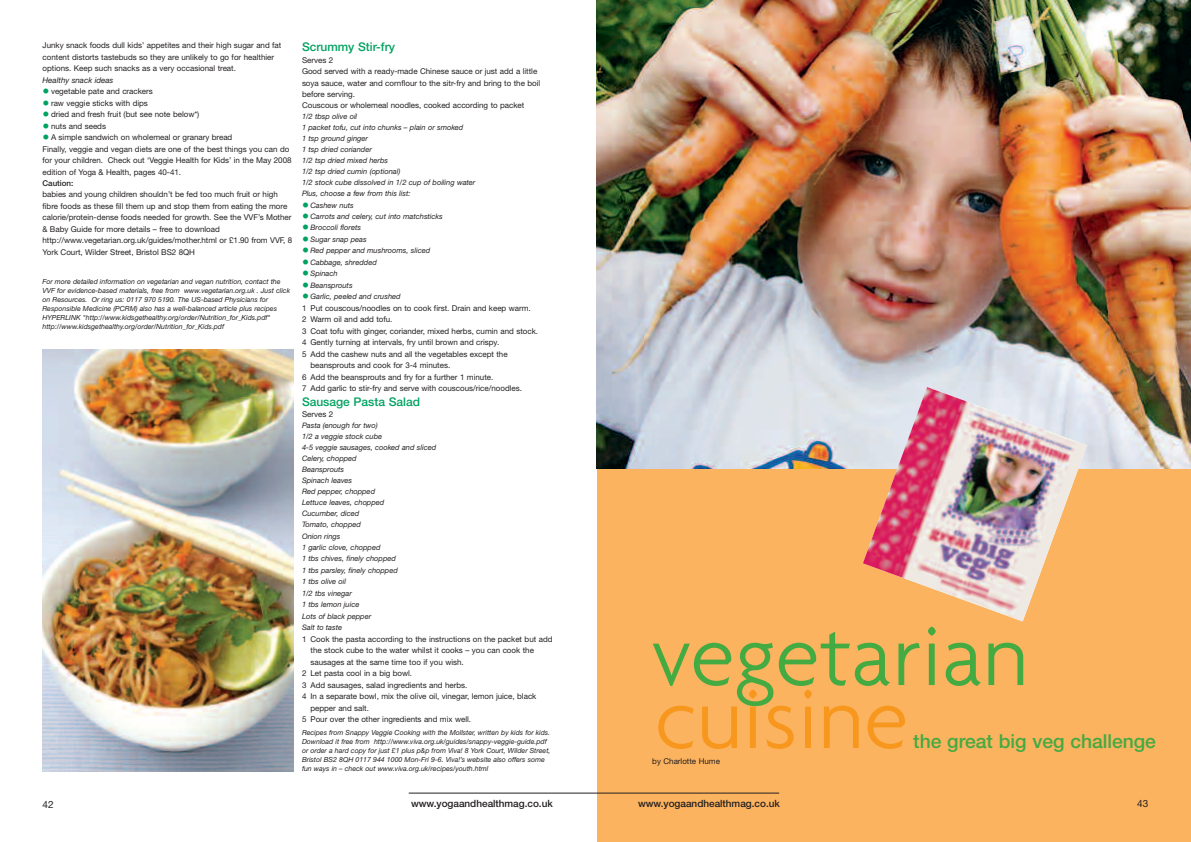
<style>
.page{position:relative;width:1191px;height:842px;background:#fff}
.page>*{position:absolute;margin:0;border:0;box-sizing:border-box;transform-origin:0 0}
.t1{font:300 91.6px "Agenda";color:#f7971d}
.t2{font:300 91.4px "Agenda";color:#44aa42}
.t3{font:500 19.3px "Helvetica Neue";color:#44aa42}
.t4{font:500 12px "Helvetica Neue";color:#00a261}
.t5{font:500 10px "Helvetica Neue";color:#231f20}
.t6{font:10px "Helvetica Neue";color:#231f20}
.t7{font:8px/11.5px "Helvetica Neue";color:#231f20}
.t8{font:italic 8px "Helvetica Neue";color:#231f20}
.t9{font:500 8px "Helvetica Neue";color:#231f20}
.t10{font:italic 7.5px/11.2px "Helvetica Neue";color:#231f20}
.t11{font:italic 7px/9px "Helvetica Neue";color:#231f20}
.s1{font-weight:500;font-size:14px;color:#00a261}
.s2{font-weight:500;font-style:normal;font-size:14px;color:#00a261}
</style>
<div class="page">
<div style="left:597px;top:462px;width:594px;height:380px;background:#fbb35f"></div>
<img style="left:597px;top:0;width:594px;height:469px">
<hr style="left:409px;top:793px;width:370px;height:1px;background:#231f20">
<img style="left:863px;top:387px;width:223px;height:234px">
<img style="left:43px;top:349px;width:250px;height:422px">
<p class="t7" style="left:43px;top:40px;width:240px">Junky snack foods dull kids’ appetites and their high sugar and fat content distorts tastebuds so they are unlikely to go for healthier options. Keep such snacks as a very occasional treat.</p>
<p class="t8" style="left:43px;top:77px;width:72px">Healthy snack ideas</p>
<p class="t7" style="left:43px;top:86px;width:112px"><span class="s1">•</span> vegetable pate and crackers</p>
<p class="t7" style="left:43px;top:98px;width:107px"><span class="s1">•</span> raw veggie sticks with dips</p>
<p class="t7" style="left:43px;top:109px;width:158px"><span class="s1">•</span> dried and fresh fruit (but see note below*)</p>
<p class="t7" style="left:43px;top:121px;width:65px"><span class="s1">•</span> nuts and seeds</p>
<p class="t7" style="left:43px;top:132px;width:250px"><span class="s1">•</span> A simple sandwich on wholemeal or granary bread<br>Finally, veggie and vegan diets are one of the best things you can do for your children. Check out ‘Veggie Health for Kids’ in the May 2008 edition of Yoga &amp; Health, pages 40-41.</p>
<p class="t9" style="left:43px;top:180px;width:32px">Caution:</p>
<p class="t7" style="left:43px;top:190px;width:251px">babies and young children shouldn’t be fed too much fruit or high fibre foods as these fill them up and stop them from eating the more calorie/protein-dense foods needed for growth. See the VVF’s Mother &amp; Baby Guide for more details – free to download http://www.vegetarian.org.uk/guides/mother.html or £1.90 from VVF, 8<br>York Court, Wilder Street, Bristol BS2 8QH</p>
<p class="t11" style="left:43px;top:278px;width:249px">For more detailed information on vegetarian and vegan nutrition, contact the VVF for evidence-based materials, free from www.vegetarian.org.uk . Just click on Resources. Or ring us: 0117 970 5190. The US-based Physicians for Responsible Medicine (PCRM) also has a well-balanced article plus recipes HYPERLINK "http://www.kidsgethealthy.org/order/Nutrition_for_Kids.pdf" http://www.kidsgethealthy.org/order/Nutrition_for_Kids.pdf</p>
<h3 class="t4" style="left:302px;top:43px;width:95px">Scrummy Stir-fry</h3>
<p class="t7" style="left:302px;top:55px;width:240px">Serves 2<br>Good served with a ready-made Chinese sauce or just add a little soya sauce, water and cornflour to the sitr-fry and bring to the boil before serving.<br>Couscous or wholemeal noodles, cooked according to packet</p>
<p class="t10" style="left:302px;top:112px;width:175px">1/2 tbsp olive oil<br>1 packet tofu, cut into chunks – plain or smoked<br>1 tsp ground ginger<br>1 tsp dried coriander<br>1/2 tsp dried mixed herbs<br>1/2 tsp dried cumin (optional)<br>1/2 stock cube dissolved in 1/2 cup of boiling water<br>Plus, choose a few from this list:</p>
<p class="t10" style="left:302px;top:200px;width:53px"><span class="s2">•</span> Cashew nuts</p>
<p class="t10" style="left:302px;top:211px;width:142px"><span class="s2">•</span> Carrots and celery, cut into matchsticks</p>
<p class="t10" style="left:302px;top:223px;width:61px"><span class="s2">•</span> Broccoli florets</p>
<p class="t10" style="left:302px;top:234px;width:66px"><span class="s2">•</span> Sugar snap peas</p>
<p class="t10" style="left:302px;top:246px;width:130px"><span class="s2">•</span> Red pepper and mushrooms, sliced</p>
<p class="t10" style="left:302px;top:257px;width:76px"><span class="s2">•</span> Cabbage, shredded</p>
<p class="t10" style="left:302px;top:269px;width:37px"><span class="s2">•</span> Spinach</p>
<p class="t10" style="left:302px;top:280px;width:52px"><span class="s2">•</span> Beansprouts</p>
<p class="t10" style="left:302px;top:292px;width:100px"><span class="s2">•</span> Garlic, peeled and crushed</p>
<p class="t7" style="left:302px;top:303px;width:230px">1 Put couscous/noodles on to cook first. Drain and keep warm.</p>
<p class="t7" style="left:302px;top:314px;width:92px">2 Warm oil and add tofu.</p>
<p class="t7" style="left:302px;top:326px;width:237px">3 Coat tofu with ginger, coriander, mixed herbs, cumin and stock.</p>
<p class="t7" style="left:302px;top:337px;width:199px">4 Gently turning at intervals, fry until brown and crispy.</p>
<p class="t7" style="left:302px;top:349px;width:207px">5 Add the cashew nuts and all the vegetables except the</p>
<p class="t7" style="left:310px;top:360px;width:141px">beansprouts and cook for 3-4 minutes.</p>
<p class="t7" style="left:302px;top:372px;width:193px">6 Add the beansprouts and fry for a further 1 minute.</p>
<p class="t7" style="left:302px;top:383px;width:222px">7 Add garlic to stir-fry and serve with couscous/rice/noodles.</p>
<h3 class="t4" style="left:302px;top:397px;width:119px">Sausage Pasta Salad</h3>
<p class="t7" style="left:302px;top:409px;width:33px">Serves 2</p>
<p class="t10" style="left:302px;top:420px;width:136px">Pasta (enough for two)<br>1/2 a veggie stock cube<br>4-5 veggie sausages, cooked and sliced<br>Celery, chopped<br>Beansprouts<br>Spinach leaves<br>Red pepper, chopped<br>Lettuce leaves, chopped<br>Cucumber, diced<br>Tomato, chopped<br>Onion rings<br>1 garlic clove, chopped<br>1 tbs chives, finely chopped<br>1 tbs parsley, finely chopped<br>1 tbs olive oil<br>1/2 tbs vinegar<br>1 tbs lemon juice<br>Lots of black pepper<br>Salt to taste</p>
<p class="t7" style="left:302px;top:634px;width:252px">1 Cook the pasta according to the instructions on the packet but add</p>
<p class="t7" style="left:310px;top:645px;width:225px">the stock cube to the water whilst it cooks – you can cook the</p>
<p class="t7" style="left:310px;top:657px;width:155px">sausages at the same time too if you wish.</p>
<p class="t7" style="left:302px;top:668px;width:112px">2 Let pasta cool in a big bowl.</p>
<p class="t7" style="left:302px;top:680px;width:167px">3 Add sausages, salad ingredients and herbs.</p>
<p class="t7" style="left:302px;top:691px;width:236px">4 In a separate bowl, mix the olive oil, vinegar, lemon juice, black</p>
<p class="t7" style="left:310px;top:703px;width:60px">pepper and salt.</p>
<p class="t7" style="left:302px;top:714px;width:171px">5 Pour over the other ingredients and mix well.</p>
<p class="t11" style="left:302px;top:729px;width:250px">Recipes from Snappy Veggie Cooking with the Mollster, written by kids for kids.<br>Download it free from http://www.viva.org.uk/guides/snappy-veggie-guide.pdf or order a hard copy for just £1 plus p&amp;p from Viva! 8 York Court, Wilder Street, Bristol BS2 8QH 0117 944 1000 Mon-Fri 9-6. Viva!’s website also offers some fun ways in – check out www.viva.org.uk/recipes/youth.html</p>
<h2 class="t2" style="left:650px;top:600px;width:380px">vegetarian</h2>
<h3 class="t3" style="left:913px;top:734px;width:244px">the great big veg challenge</h3>
<h1 class="t1" style="left:655px;top:663px;width:255px">cuisine</h1>
<p class="t7" style="left:652px;top:756px;width:69px">by Charlotte Hume</p>
<p class="t6" style="left:43px;top:800px;width:13px">42</p>
<p class="t5" style="left:411px;top:799px;width:143px">www.yogaandhealthmag.co.uk</p>
<p class="t5" style="left:638px;top:799px;width:143px">www.yogaandhealthmag.co.uk</p>
<p class="t6" style="left:1137px;top:799px;width:13px">43</p>
</div>
